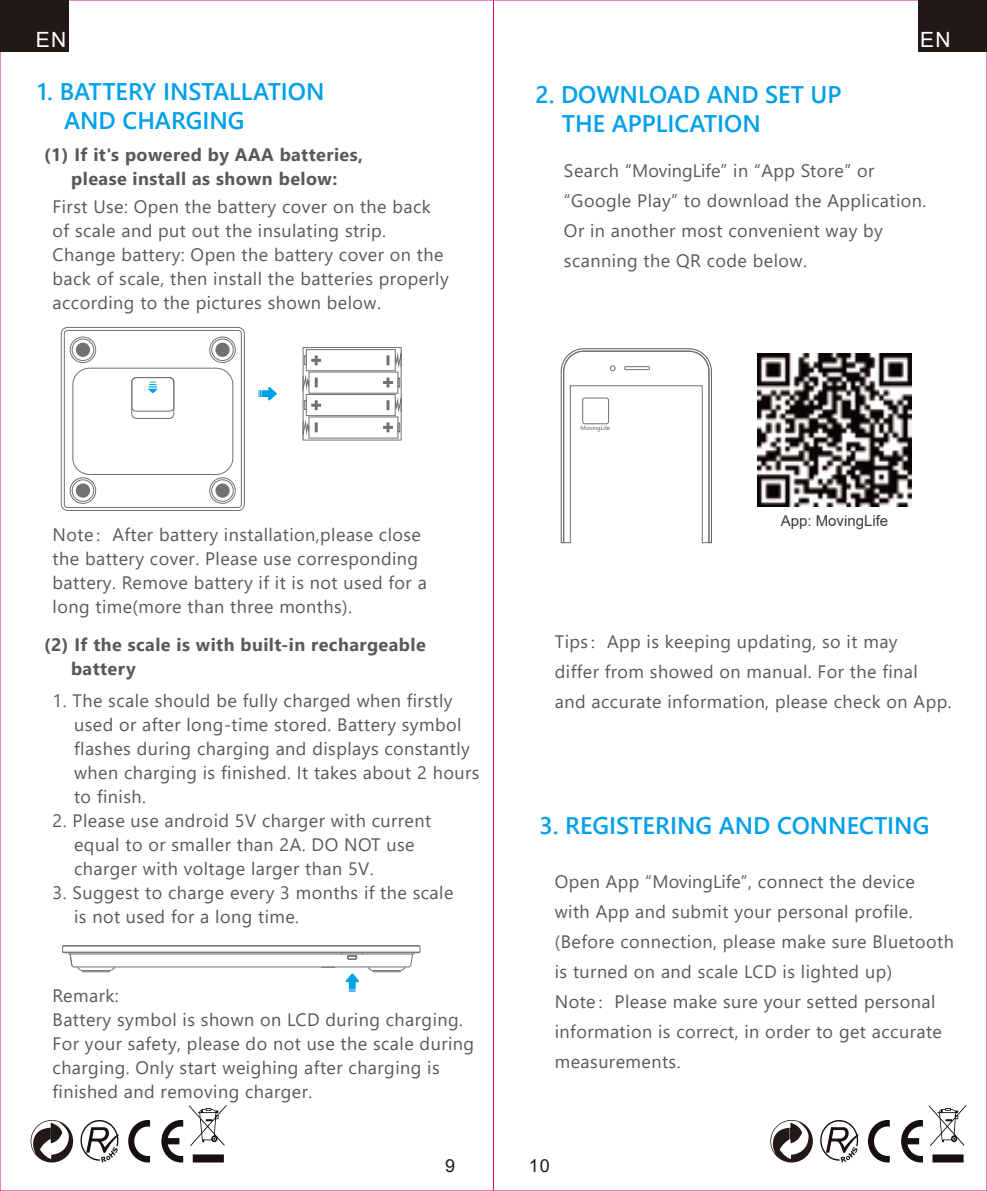
<style>
.page{position:relative;width:987px;height:1191px;background:#fff}
.page>*{position:absolute;margin:0;border:0;box-sizing:border-box;transform-origin:0 0}
.t1{font:600 24px/28.8px "Segoe UI";color:#00a0e9}
.t2{font:21px "Arial";color:#fff}
.t3{font:18px/24px "Segoe UI";letter-spacing:.025em;color:#5a5858}
.t4{font:700 18px/24px "Segoe UI";letter-spacing:.025em;color:#5a5858;text-align:center}
.t5{font:18px "Arial";color:#221815}
.t6{font:15px "Arial";color:#3d3a39}
.t7{font:6px "Segoe UI";color:#585a5b}
.s1{font-family:"Adobe Song Std";font-weight:300}
.s2{color:#585a5b}
</style>
<div class="page">
<div style="left:306px;top:349px;width:89px;height:22px;border:1px solid #727171"></div>
<svg style="left:395px;top:347px;width:7px;height:23px"></svg>
<svg style="left:305px;top:355px;width:16px;height:10px"></svg>
<svg style="left:386px;top:355px;width:3px;height:10px"></svg>
<div style="left:308px;top:372px;width:90px;height:21px;border:1px solid #727171"></div>
<div style="left:306px;top:394px;width:89px;height:22px;border:1px solid #727171"></div>
<svg style="left:302px;top:373px;width:19px;height:37px"></svg>
<svg style="left:383px;top:377px;width:19px;height:38px"></svg>
<div style="left:308px;top:416px;width:90px;height:22px;border:1px solid #727171"></div>
<svg style="left:302px;top:418px;width:7px;height:23px"></svg>
<svg style="left:383px;top:422px;width:16px;height:10px"></svg>
<svg style="left:315px;top:422px;width:3px;height:10px"></svg>
<div style="left:303px;top:347px;width:98px;height:93px;border:1px solid #727171"></div>
<svg style="left:268px;top:387px;width:9px;height:14px"></svg>
<div style="left:261px;top:390px;width:9px;height:7px;background:#00a0e9"></div>
<svg style="left:258px;top:390px;width:3px;height:7px"></svg>
<div style="left:61px;top:327px;width:184px;height:184px;border:1px solid #727171;border-radius:6px"></div>
<div style="left:64px;top:330px;width:178px;height:178px;border:1px solid #727171;border-radius:3px"></div>
<div style="left:131px;top:377px;width:43px;height:42px;border:1px solid #727171;border-radius:5px"></div>
<div style="left:131px;top:377px;width:43px;height:34px;border:1px solid #727171;border-radius:4px"></div>
<div style="left:70px;top:337px;width:26px;height:26px;border:1px solid #727171;border-radius:50%"></div>
<div style="left:72px;top:339px;width:22px;height:22px;border:1px solid #727171;border-radius:50%"></div>
<div style="left:76px;top:343px;width:14px;height:14px;background:#727171;border-radius:50%"></div>
<div style="left:209px;top:337px;width:27px;height:26px;border:1px solid #727171;border-radius:50%"></div>
<div style="left:211px;top:339px;width:23px;height:22px;border:1px solid #727171;border-radius:50%"></div>
<div style="left:215px;top:343px;width:15px;height:14px;background:#727171;border-radius:50%"></div>
<div style="left:70px;top:477px;width:26px;height:27px;border:1px solid #727171;border-radius:50%"></div>
<div style="left:72px;top:479px;width:22px;height:23px;border:1px solid #727171;border-radius:50%"></div>
<div style="left:76px;top:483px;width:14px;height:15px;background:#727171;border-radius:50%"></div>
<div style="left:209px;top:477px;width:27px;height:27px;border:1px solid #727171;border-radius:50%"></div>
<div style="left:211px;top:479px;width:23px;height:23px;border:1px solid #727171;border-radius:50%"></div>
<div style="left:215px;top:483px;width:15px;height:15px;background:#727171;border-radius:50%"></div>
<svg style="left:148px;top:382px;width:10px;height:11px"></svg>
<div style="left:72px;top:368px;width:161px;height:107px;border:1px solid #727171;border-radius:17px"></div>
<div style="left:349px;top:980px;width:7px;height:9px;background:#00a0e9"></div>
<svg style="left:349px;top:989px;width:6px;height:3px"></svg>
<hr style="left:74px;top:966px;width:335px;height:1px;background:#727171">
<hr style="left:69px;top:953px;width:344px;height:1px;background:#727171">
<hr style="left:63px;top:952px;width:356px;height:1px;background:#727171">
<hr style="left:63px;top:951px;width:357px;height:1px;background:#727171">
<hr style="left:63px;top:945px;width:356px;height:1px;background:#727171">
<svg style="left:321px;top:966px;width:14px;height:2px"></svg>
<svg style="left:62px;top:945px;width:53px;height:27px"></svg>
<svg style="left:341px;top:945px;width:79px;height:37px"></svg>
<svg style="left:560px;top:348px;width:152px;height:195px"></svg>
<div style="left:582px;top:397px;width:27px;height:27px;border:1px solid #727171;border-radius:2px"></div>
<img style="left:758px;top:354px;width:153px;height:153px">
<svg style="left:128px;top:1120px;width:55px;height:42px"></svg>
<svg style="left:189px;top:1105px;width:37px;height:57px"></svg>
<svg style="left:80px;top:1120px;width:39px;height:42px"></svg>
<svg style="left:31px;top:1120px;width:42px;height:42px"></svg>
<svg style="left:868px;top:1120px;width:54px;height:42px"></svg>
<svg style="left:928px;top:1105px;width:38px;height:57px"></svg>
<svg style="left:820px;top:1120px;width:38px;height:42px"></svg>
<svg style="left:770px;top:1120px;width:42px;height:42px"></svg>
<div style="left:0;top:0;width:68px;height:51px;background:#221815"></div>
<div style="left:918px;top:0;width:68px;height:51px;background:#221815"></div>
<p class="t2" style="left:36px;top:25px;width:32px">EN</p>
<p class="t2" style="left:920px;top:25px;width:32px">EN</p>
<h1 class="t1" style="left:64px;top:75px;width:262px;text-indent:-26px">1. BATTERY INSTALLATION<br>AND CHARGING</h1>
<p class="t4" style="left:44px;top:141px;width:320px">(1) If it's powered by AAA batteries, please install as shown below:</p>
<p class="t3" style="left:53px;top:193px;width:398px">First Use: Open the battery cover on the back of scale and put out the insulating strip.<br>Change battery: Open the battery cover on the back of scale, then install the batteries properly according to the pictures shown below.</p>
<p class="t3" style="left:53px;top:521px;width:376px">Note<span class="s1">：</span>After battery installation,please close the battery cover. Please use corresponding battery. Remove battery if it is not used for a long time(more than three months).</p>
<p class="t4" style="left:71px;top:631px;width:356px;text-align:left;text-indent:-27px">(2) If the scale is with built-in rechargeable battery</p>
<p class="t3" style="left:74px;top:686px;width:407px;text-indent:-22px">1. The scale should be fully charged when firstly used or after long-time stored. Battery symbol flashes during charging and displays constantly when charging is finished. It takes about 2 hours to finish.</p>
<p class="t3" style="left:74px;top:806px;width:358px;text-indent:-22px">2. Please use android 5V charger with current equal to or smaller than 2A. DO NOT use charger with voltage larger than 5V.</p>
<p class="t3" style="left:74px;top:878px;width:381px;text-indent:-22px">3. Suggest to charge every 3 months if the scale is not used for a long time.</p>
<p class="t3" style="left:53px;top:981px;width:423px">Remark:<br>Battery symbol is shown on LCD during charging.<br>For your safety, please do not use the scale during charging. Only start weighing after charging is finished and removing charger.</p>
<h1 class="t1" style="left:561px;top:79px;width:281px;text-indent:-26px">2. DOWNLOAD AND SET UP<br>THE APPLICATION</h1>
<p class="t3" style="left:564px;top:154px;width:364px;line-height:30px">Search “<span class="s2">MovingLife</span>” in “App Store” or “Google Play” to download the Application.<br>Or in another most convenient way by scanning the QR code below.</p>
<p class="t7" style="left:580px;top:422px;width:31px">MovingLife</p>
<p class="t6" style="left:780px;top:511px;width:109px">App: MovingLife</p>
<p class="t3" style="left:555px;top:625px;width:398px;line-height:30px">Tips<span class="s1">：</span>App is keeping updating, so it may<br>differ from showed on manual. For the final and accurate information, please check on App.</p>
<h1 class="t1" style="left:539px;top:809px;width:391px">3. REGISTERING AND CONNECTING</h1>
<p class="t3" style="left:555px;top:864px;width:400px;line-height:30px">Open App “<span class="s2">MovingLife</span>”, connect the device with App and submit your personal profile. (Before connection, please make sure Bluetooth is turned on and scale LCD is lighted up)<br>Note<span class="s1">：</span>Please make sure your setted personal information is correct, in order to get accurate measurements.</p>
<p class="t5" style="left:445px;top:1153px;width:12px">9</p>
<p class="t5" style="left:529px;top:1153px;width:23px">10</p>
</div>
